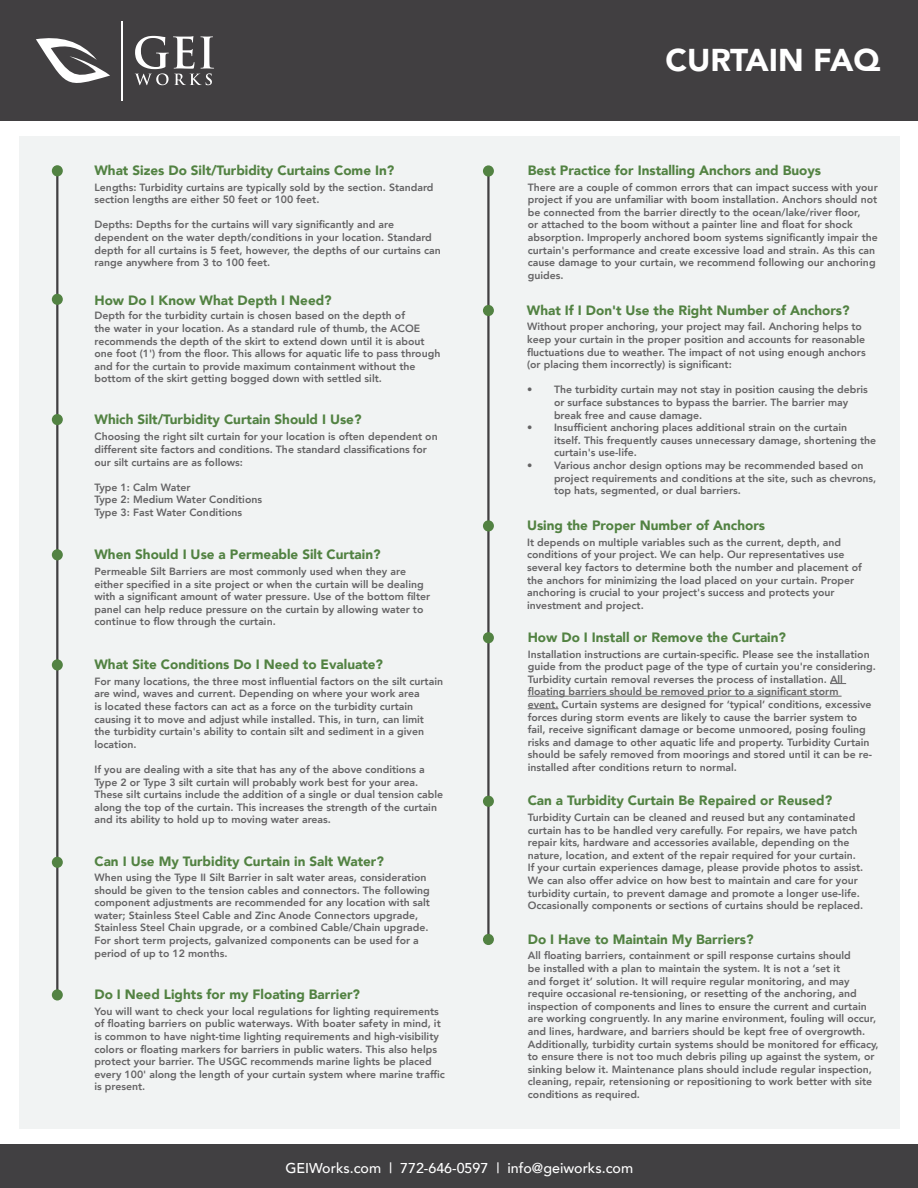
<style>
.page{position:relative;width:918px;height:1188px;background:#fff}
.page>*{position:absolute;margin:0;border:0;box-sizing:border-box;transform-origin:0 0}
.t1{font:900 31.5px "Avenir";color:#fff}
.t2{font:500 14.25px "Avenir";color:#fff}
.t3{font:900 13.5px "Avenir";color:#528242}
.t4{font:800 10.5px/12.6px "Avenir";color:#413f41}
</style>
<div class="page">
<div style="left:19px;top:136px;width:881px;height:993px;background:#f1f3f3"></div>
<div style="left:0;top:0;width:918px;height:121px;background:#413f41"></div>
<div style="left:0;top:1145px;width:918px;height:43px;background:#414042"></div>
<svg style="left:135px;top:36px;width:79px;height:49px"></svg>
<svg style="left:36px;top:38px;width:74px;height:45px"></svg>
<hr style="left:121px;top:21px;width:2px;height:79px;background:#fff">
<svg style="left:830px;top:683px;width:16px;height:1px"></svg>
<hr style="left:528px;top:696px;width:314px;height:1px;background:#413f41">
<hr style="left:528px;top:709px;width:31px;height:1px;background:#413f41">
<hr style="left:56px;top:168px;width:2px;height:827px;background:#413f41">
<hr style="left:487px;top:168px;width:3px;height:771px;background:#413f41">
<div style="left:52px;top:165px;width:11px;height:11px;background:#528242;border-radius:50%"></div>
<div style="left:483px;top:165px;width:11px;height:12px;background:#528242;border-radius:50%"></div>
<div style="left:52px;top:294px;width:11px;height:11px;background:#528242;border-radius:50%"></div>
<div style="left:52px;top:414px;width:11px;height:11px;background:#528242;border-radius:50%"></div>
<div style="left:483px;top:305px;width:11px;height:11px;background:#528242;border-radius:50%"></div>
<div style="left:483px;top:520px;width:11px;height:11px;background:#528242;border-radius:50%"></div>
<div style="left:483px;top:632px;width:11px;height:11px;background:#528242;border-radius:50%"></div>
<div style="left:483px;top:796px;width:11px;height:11px;background:#528242;border-radius:50%"></div>
<div style="left:483px;top:934px;width:11px;height:11px;background:#528242;border-radius:50%"></div>
<div style="left:52px;top:659px;width:11px;height:12px;background:#528242;border-radius:50%"></div>
<div style="left:52px;top:857px;width:11px;height:11px;background:#528242;border-radius:50%"></div>
<div style="left:52px;top:989px;width:11px;height:12px;background:#528242;border-radius:50%"></div>
<div style="left:52px;top:549px;width:11px;height:11px;background:#528242;border-radius:50%"></div>
<p class="t1" style="left:665px;top:33px;width:216px">CURTAIN FAQ</p>
<p class="t3" style="left:94px;top:159px;width:301px">What Sizes Do Silt/Turbidity Curtains Come In?</p>
<p class="t3" style="left:528px;top:159px;width:295px">Best Practice for Installing Anchors and Buoys</p>
<p class="t4" style="left:95px;top:181px;width:341px">Lengths: Turbidity curtains are typically sold by the section. Standard section lengths are either 50 feet or 100 feet.</p>
<p class="t4" style="left:95px;top:218px;width:348px">Depths: Depths for the curtains will vary significantly and are dependent on the water depth/conditions in your location. Standard depth for all curtains is 5 feet, however, the depths of our curtains can range anywhere from 3 to 100 feet.</p>
<p class="t3" style="left:94px;top:288px;width:239px">How Do I Know What Depth I Need?</p>
<p class="t4" style="left:95px;top:310px;width:347px">Depth for the turbidity curtain is chosen based on the depth of<br>the water in your location. As a standard rule of thumb, the ACOE recommends the depth of the skirt to extend down until it is about one foot (1') from the floor. This allows for aquatic life to pass through and for the curtain to provide maximum containment without the bottom of the skirt getting bogged down with settled silt.</p>
<p class="t3" style="left:95px;top:408px;width:269px">Which Silt/Turbidity Curtain Should I Use?</p>
<p class="t4" style="left:95px;top:431px;width:345px">Choosing the right silt curtain for your location is often dependent on different site factors and conditions. The standard classifications for our silt curtains are as follows:</p>
<p class="t4" style="left:95px;top:481px;width:169px">Type 1: Calm Water<br>Type 2: Medium Water Conditions<br>Type 3: Fast Water Conditions</p>
<p class="t3" style="left:94px;top:542px;width:288px">When Should I Use a Permeable Silt Curtain?</p>
<p class="t4" style="left:94px;top:565px;width:337px">Permeable Silt Barriers are most commonly used when they are either specified in a site project or when the curtain will be dealing with a significant amount of water pressure. Use of the bottom filter panel can help reduce pressure on the curtain by allowing water to continue to flow through the curtain.</p>
<p class="t3" style="left:94px;top:653px;width:290px">What Site Conditions Do I Need to Evaluate?</p>
<p class="t4" style="left:94px;top:675px;width:350px">For many locations, the three most influential factors on the silt curtain are wind, waves and current. Depending on where your work area<br>is located these factors can act as a force on the turbidity curtain causing it to move and adjust while installed. This, in turn, can limit<br>the turbidity curtain's ability to contain silt and sediment in a given location.</p>
<p class="t4" style="left:94px;top:763px;width:350px">If you are dealing with a site that has any of the above conditions a Type 2 or Type 3 silt curtain will probably work best for your area.<br>These silt curtains include the addition of a single or dual tension cable along the top of the curtain. This increases the strength of the curtain and its ability to hold up to moving water areas.</p>
<p class="t3" style="left:94px;top:850px;width:291px">Can I Use My Turbidity Curtain in Salt Water?</p>
<p class="t4" style="left:94px;top:871px;width:337px">When using the Type II Silt Barrier in salt water areas, consideration should be given to the tension cables and connectors. The following component adjustments are recommended for any location with salt water; Stainless Steel Cable and Zinc Anode Connectors upgrade, Stainless Steel Chain upgrade, or a combined Cable/Chain upgrade.<br>For short term projects, galvanized components can be used for a period of up to 12 months.</p>
<p class="t3" style="left:94px;top:983px;width:267px">Do I Need Lights for my Floating Barrier?</p>
<p class="t4" style="left:94px;top:1005px;width:352px">You will want to check your local regulations for lighting requirements of floating barriers on public waterways. With boater safety in mind, it is common to have night-time lighting requirements and high-visibility colors or floating markers for barriers in public waters. This also helps protect your barrier. The USGC recommends marine lights be placed every 100' along the length of your curtain system where marine traffic is present.</p>
<p class="t4" style="left:528px;top:181px;width:352px">There are a couple of common errors that can impact success with your project if you are unfamiliar with boom installation. Anchors should not be connected from the barrier directly to the ocean/lake/river floor,<br>or attached to the boom without a painter line and float for shock absorption. Improperly anchored boom systems significantly impair the curtain's performance and create excessive load and strain. As this can cause damage to your curtain, we recommend following our anchoring guides.</p>
<p class="t3" style="left:527px;top:298px;width:324px">What If I Don't Use the Right Number of Anchors?</p>
<p class="t4" style="left:527px;top:320px;width:340px">Without proper anchoring, your project may fail. Anchoring helps to keep your curtain in the proper position and accounts for reasonable fluctuations due to weather. The impact of not using enough anchors (or placing them incorrectly) is significant:</p>
<p class="t4" style="left:554px;top:383px;width:315px;text-indent:-27px">• The turbidity curtain may not stay in position causing the debris or surface substances to bypass the barrier. The barrier may break free and cause damage.</p>
<p class="t4" style="left:554px;top:421px;width:324px;text-indent:-27px">• Insufficient anchoring places additional strain on the curtain itself. This frequently causes unnecessary damage, shortening the curtain's use-life.</p>
<p class="t4" style="left:554px;top:459px;width:324px;text-indent:-27px">• Various anchor design options may be recommended based on project requirements and conditions at the site, such as chevrons, top hats, segmented, or dual barriers.</p>
<p class="t3" style="left:527px;top:514px;width:240px">Using the Proper Number of Anchors</p>
<p class="t4" style="left:527px;top:536px;width:336px">It depends on multiple variables such as the current, depth, and conditions of your project. We can help. Our representatives use several key factors to determine both the number and placement of the anchors for minimizing the load placed on your curtain. Proper anchoring is crucial to your project's success and protects your investment and project.</p>
<p class="t3" style="left:528px;top:626px;width:260px">How Do I Install or Remove the Curtain?</p>
<p class="t4" style="left:528px;top:648px;width:350px">Installation instructions are curtain-specific. Please see the installation guide from the product page of the type of curtain you're considering.<br>Turbidity curtain removal reverses the process of installation. All floating barriers should be removed prior to a significant storm<br>event. Curtain systems are designed for ‘typical’ conditions, excessive forces during storm events are likely to cause the barrier system to fail, receive significant damage or become unmoored, posing fouling risks and damage to other aquatic life and property. Turbidity Curtain should be safely removed from moorings and stored until it can be re&shy;installed after conditions return to normal.</p>
<p class="t3" style="left:528px;top:789px;width:306px">Can a Turbidity Curtain Be Repaired or Reused?</p>
<p class="t4" style="left:528px;top:811px;width:337px">Turbidity Curtain can be cleaned and reused but any contaminated curtain has to be handled very carefully. For repairs, we have patch repair kits, hardware and accessories available, depending on the nature, location, and extent of the repair required for your curtain.<br>If your curtain experiences damage, please provide photos to assist.<br>We can also offer advice on how best to maintain and care for your turbidity curtain, to prevent damage and promote a longer use-life.<br>Occasionally components or sections of curtains should be replaced.</p>
<p class="t4" style="left:528px;top:949px;width:352px">All floating barriers, containment or spill response curtains should<br>be installed with a plan to maintain the system. It is not a ‘set it<br>and forget it’ solution. It will require regular monitoring, and may require occasional re-tensioning, or resetting of the anchoring, and inspection of components and lines to ensure the current and curtain are working congruently. In any marine environment, fouling will occur, and lines, hardware, and barriers should be kept free of overgrowth.<br>Additionally, turbidity curtain systems should be monitored for efficacy, to ensure there is not too much debris piling up against the system, or sinking below it. Maintenance plans should include regular inspection, cleaning, repair, retensioning or repositioning to work better with site conditions as required.</p>
<p class="t3" style="left:528px;top:927px;width:227px">Do I Have to Maintain My Barriers?</p>
<p class="t2" style="left:285px;top:1156px;width:349px">GEIWorks.com | 772-646-0597 | info@geiworks.com</p>
</div>
